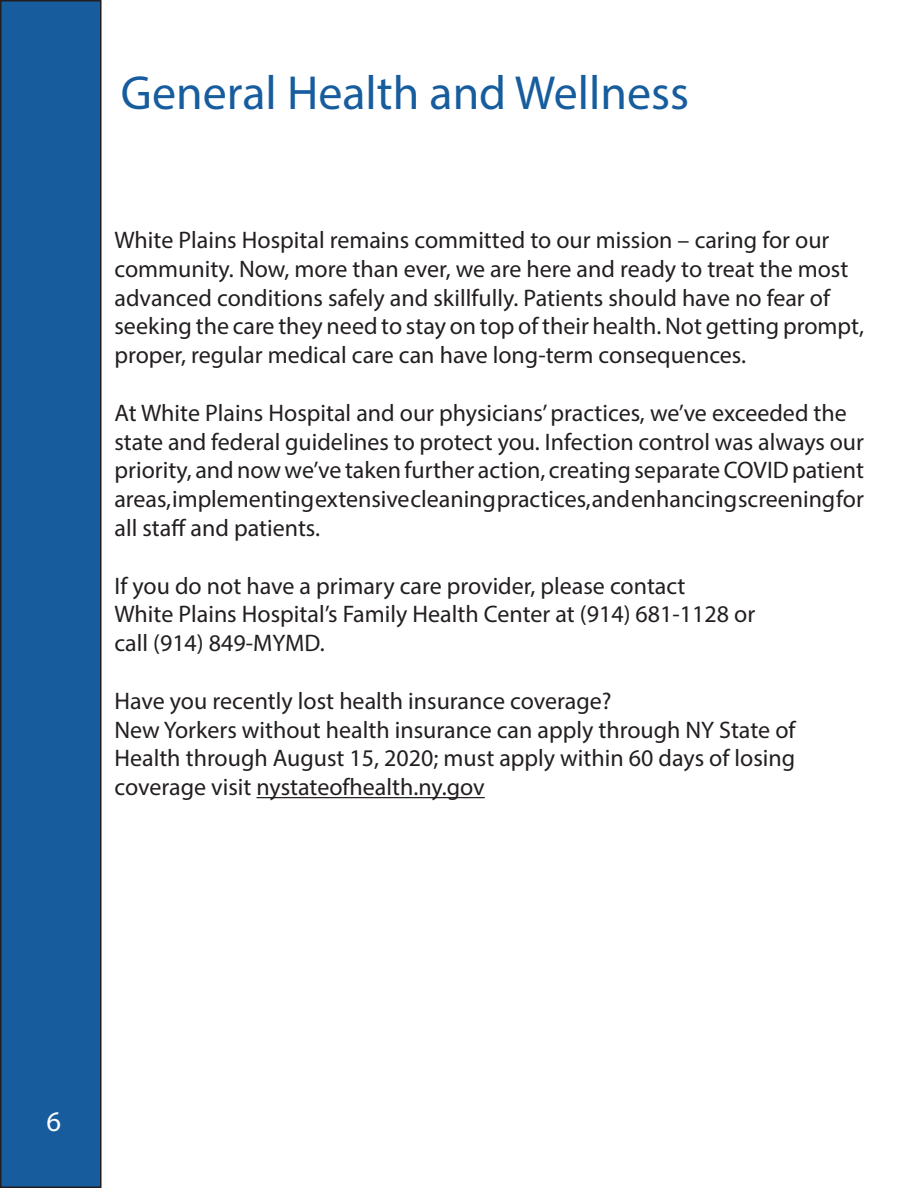
<style>
.page{position:relative;width:918px;height:1188px;background:#fff}
.page>*{position:absolute;margin:0;border:0;box-sizing:border-box;transform-origin:0 0}
.t1{font:48px "Myriad Pro";color:#175d9e}
.t2{font:28.5px "Myriad Pro";color:#fff}
.t3{font:24px/28.8px "Myriad Pro";color:#231f20}
</style>
<div class="page">
<div style="left:1px;top:1px;width:100px;height:1186px;background:#175d9e"></div>
<div style="left:0;top:0;width:102px;height:1188px;border:2px solid #231f20"></div>
<hr style="left:257px;top:797px;width:228px;height:1px;background:#231f20">
<p class="t1" style="left:121px;top:64px;width:570px">General Health and Wellness</p>
<p class="t3" style="left:114px;top:225px;width:751px">White Plains Hospital remains committed to our mission – caring for our community. Now, more than ever, we are here and ready to treat the most advanced conditions safely and skillfully. Patients should have no fear of seeking the care they need to stay on top of their health. Not getting prompt, proper, regular medical care can have long-term consequences.</p>
<p class="t3" style="left:114px;top:398px;width:751px">At White Plains Hospital and our physicians’ practices, we’ve exceeded the state and federal guidelines to protect you. Infection control was always our priority, and now we’ve taken further action, creating separate COVID patient areas, implementing extensive cleaning practices, and enhancing screening for all staff and patients.</p>
<p class="t3" style="left:114px;top:571px;width:642px">If you do not have a primary care provider, please contact<br>White Plains Hospital’s Family Health Center at (914) 681-1128 or call (914) 849-MYMD.</p>
<p class="t3" style="left:114px;top:686px;width:683px">Have you recently lost health insurance coverage?<br>New Yorkers without health insurance can apply through NY State of Health through August 15, 2020; must apply within 60 days of losing coverage visit nystateofhealth.ny.gov</p>
<p class="t2" style="left:47px;top:1103px;width:16px">6</p>
</div>
